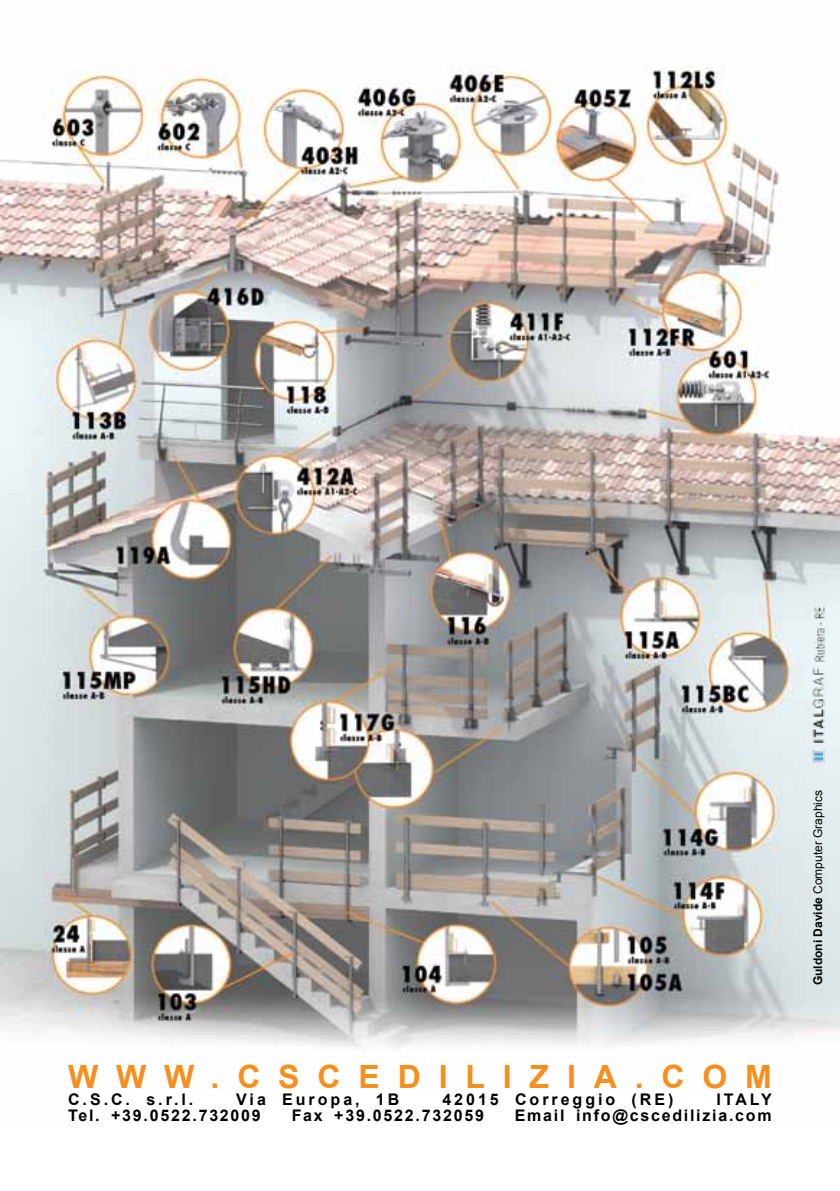
<style>
.page{position:relative;width:840px;height:1191px;background:#fff}
.page>*{position:absolute;margin:0;border:0;box-sizing:border-box;transform-origin:0 0}
.t1{font:700 32px "Arial";letter-spacing:.555em;color:#f78f1e}
.t2{font:700 16px "Arial";letter-spacing:.11em;color:#000}
.t3{font:700 16px "Arial";letter-spacing:.185em;color:#000}
.t4{font:12px "Arial";color:#000}
.s1{font-weight:700}
</style>
<div class="page">
<img style="left:0;top:66px;width:839px;height:981px">
<img style="left:810px;top:598px;width:18px;height:164px">
<h1 class="t1" style="left:68px;top:1055px;width:284px">www.CSCEDILIZIA</h1>
<h1 class="t1" style="left:634px;top:1055px;width:134px">.com</h1>
<p class="t2" style="left:68px;top:1089px;width:127px">c.s.c. s.r.l.</p>
<p class="t3" style="left:236px;top:1089px;width:164px">Via Europa, 1B</p>
<p class="t3" style="left:442px;top:1089px;width:232px">42015 Correggio (RE)</p>
<p class="t2" style="left:716px;top:1089px;width:57px">ITALY</p>
<p class="t2" style="left:68px;top:1105px;width:194px">Tel. +39.0522.732009</p>
<p class="t2" style="left:291px;top:1105px;width:193px">Fax +39.0522.732059</p>
<p class="t2" style="left:514px;top:1105px;width:258px">Email info@cscedilizia.com</p>
<p class="t4" style="left:809px;top:985px;width:197px;rotate:-90deg"><span class="s1">Guldoni Davide</span> Computer Graphics</p>
</div>
